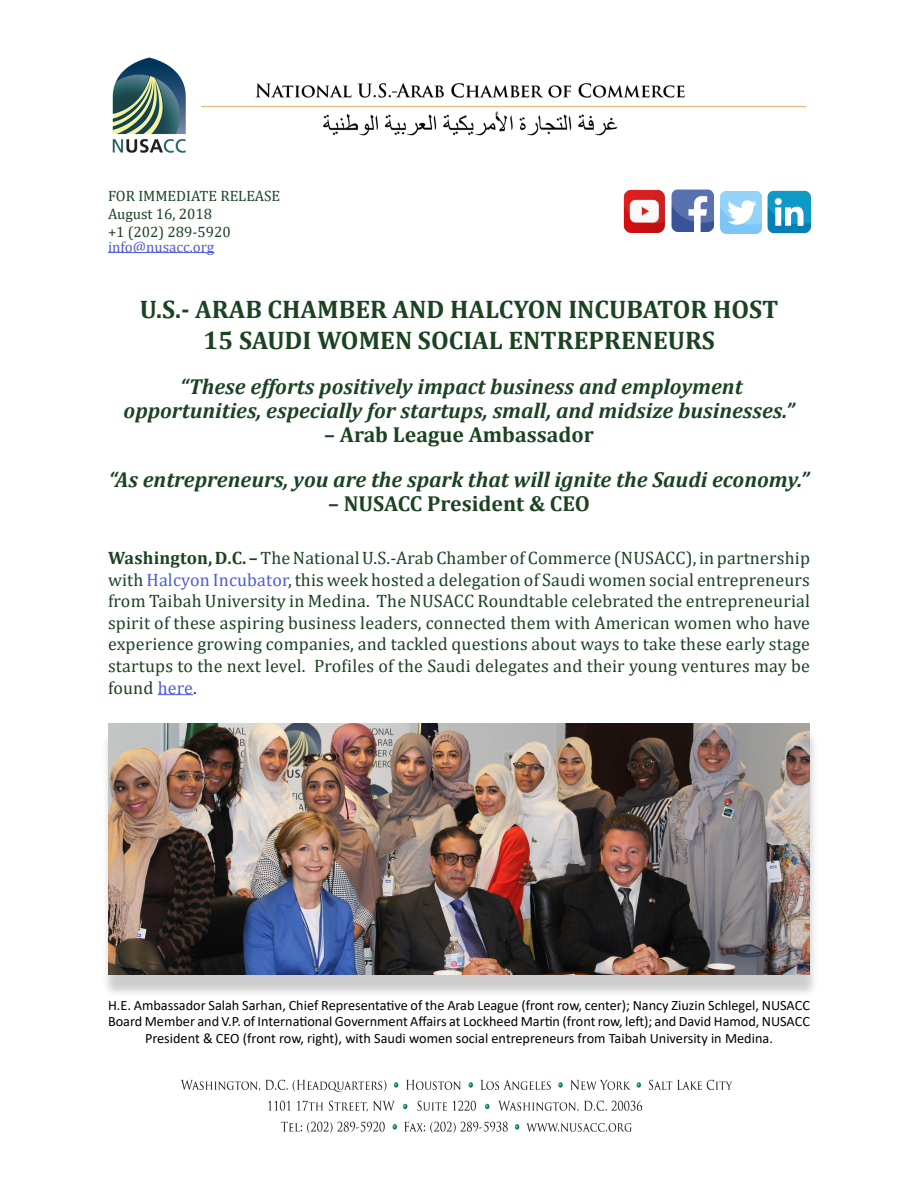
<style>
.page{position:relative;width:918px;height:1188px;background:#fff}
.page>*{position:absolute;margin:0;border:0;box-sizing:border-box;transform-origin:0 0}
.t1{font:700 25.5px "Cambria";color:#1b4322}
.t2{font:italic 700 21.75px/24px "Cambria";color:#1b4322;text-align:center}
.t3{font:700 21.75px "Cambria";color:#1b4322}
.t4{font:18px/21.6px "Cambria";letter-spacing:.01em;color:#1b4322;text-align:justify}
.t5{font:15px "Cambria";color:#1b4322}
.t6{font:15px "Cambria";color:#4f5cd6}
.t7{font:14.25px/16.5px "Calibri";color:#000;text-align:center}
.s1{font-weight:700}
.s2{color:#4f5cd6}
</style>
<div class="page">
<img style="left:181px;top:1079px;width:552px;height:55px">
<hr style="left:108px;top:252px;width:106px;height:1px;background:#4f5cd6">
<hr style="left:158px;top:694px;width:35px;height:1px;background:#4f5cd6">
<img style="left:768px;top:191px;width:43px;height:42px">
<img style="left:720px;top:191px;width:42px;height:43px">
<img style="left:671px;top:189px;width:43px;height:43px">
<img style="left:112px;top:57px;width:695px;height:96px">
<img style="left:623px;top:189px;width:42px;height:44px">
<div style="left:101px;top:730px;width:719px;height:268px;background:#000;opacity:.2"></div>
<img style="left:108px;top:723px;width:702px;height:252px">
<p class="t5" style="left:108px;top:187px;width:174px">FOR IMMEDIATE RELEASE</p>
<p class="t5" style="left:108px;top:205px;width:106px">August 16, 2018</p>
<p class="t5" style="left:108px;top:223px;width:124px">+1 (202) 289-5920</p>
<p class="t6" style="left:108px;top:238px;width:108px">info@nusacc.org</p>
<p class="t1" style="left:140px;top:292px;width:640px">U.S.- ARAB CHAMBER AND HALCYON INCUBATOR HOST</p>
<p class="t1" style="left:203px;top:322px;width:513px">15 SAUDI WOMEN SOCIAL ENTREPRENEURS</p>
<p class="t2" style="left:124px;top:374px;width:672px">“These efforts positively impact business and employment opportunities, especially for startups, small, and midsize businesses.”</p>
<p class="t3" style="left:324px;top:419px;width:271px">– Arab League Ambassador</p>
<p class="t2" style="left:109px;top:467px;width:702px">“As entrepreneurs, you are the spark that will ignite the Saudi economy.”</p>
<p class="t3" style="left:328px;top:488px;width:263px">– NUSACC President &amp; CEO</p>
<p class="t4" style="left:108px;top:547px;width:704px"><span class="s1">Washington, D.C. –</span> The National U.S.-Arab Chamber of Commerce (NUSACC), in partnership with <span class="s2">Halcyon Incubator</span>, this week hosted a delegation of Saudi women social entrepreneurs from Taibah University in Medina. The NUSACC Roundtable celebrated the entrepreneurial spirit of these aspiring business leaders, connected them with American women who have experience growing companies, and tackled questions about ways to take these early stage startups to the next level. Profiles of the Saudi delegates and their young ventures may be found <span class="s2">here</span>.</p>
<p class="t7" style="left:108px;top:996px;width:703px">H.E. Ambassador Salah Sarhan, Chief Representative of the Arab League (front row, center); Nancy Ziuzin Schlegel, NUSACC<br>Board Member and V.P. of International Government Affairs at Lockheed Martin (front row, left); and David Hamod, NUSACC<br>President &amp; CEO (front row, right), with Saudi women social entrepreneurs from Taibah University in Medina.</p>
</div>
